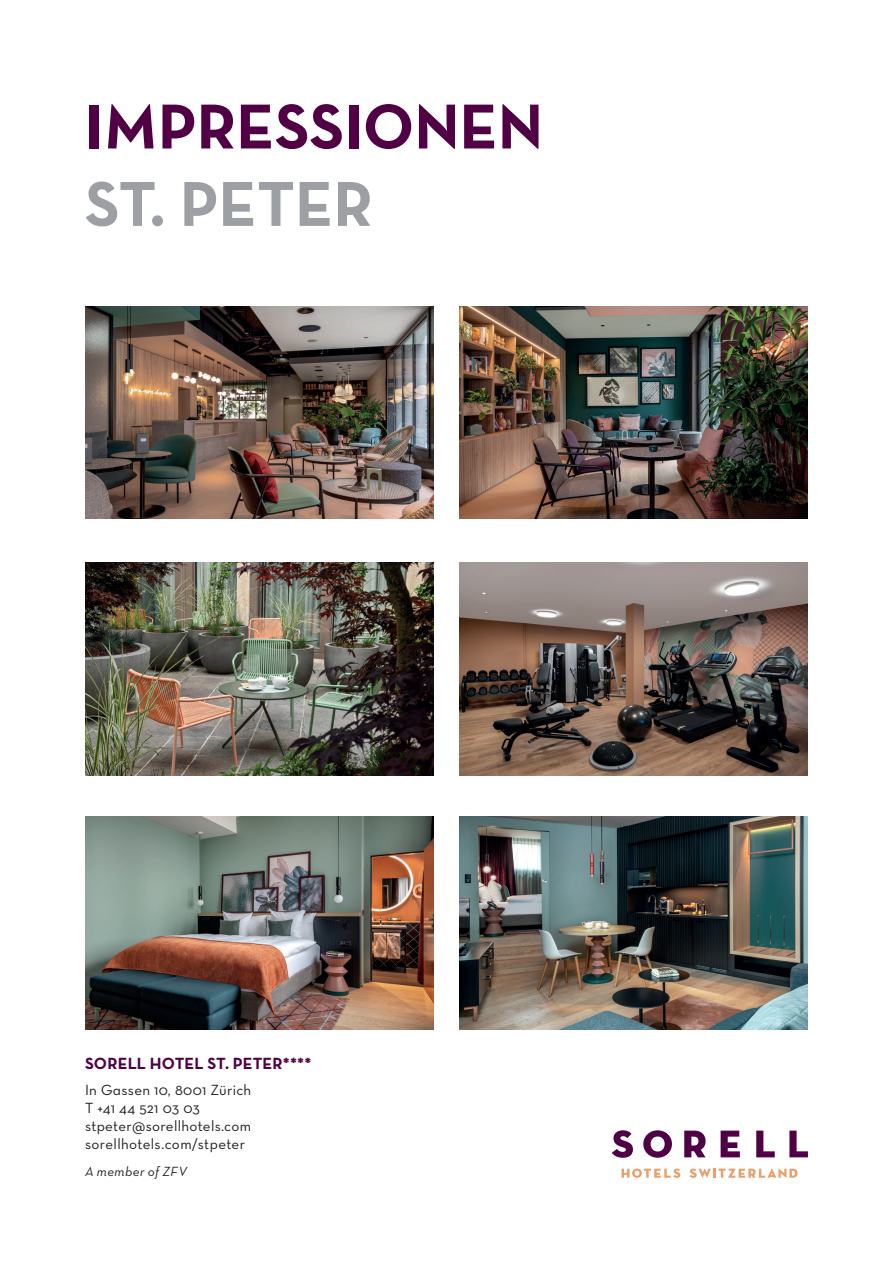
<style>
.page{position:relative;width:893px;height:1263px;background:#fff}
.page>*{position:absolute;margin:0;border:0;box-sizing:border-box;transform-origin:0 0}
.t1{font:64.5px "Neutraface Text Bold Alt";color:#510045}
.t2{font:64.5px "Neutraface Text Bold Alt";color:#9ca0a4}
.t3{font:700 16.5px "Neutraface Text";letter-spacing:.005em;color:#510045}
.t4{font:15px/18px "Neutraface Text Book Alt";letter-spacing:.02em;color:#231f20}
.t5{font:13.5px "Neutraface Text Book Italic Alt";letter-spacing:.03em;color:#231f20}
</style>
<div class="page">
<img style="left:85px;top:562px;width:349px;height:213px">
<img style="left:85px;top:306px;width:349px;height:213px">
<img style="left:459px;top:306px;width:349px;height:213px">
<img style="left:459px;top:562px;width:349px;height:213px">
<img style="left:85px;top:816px;width:349px;height:213px">
<img style="left:459px;top:816px;width:349px;height:213px">
<svg style="left:622px;top:1168px;width:58px;height:10px"></svg>
<svg style="left:689px;top:1168px;width:108px;height:10px"></svg>
<svg style="left:612px;top:1130px;width:21px;height:28px"></svg>
<svg style="left:643px;top:1130px;width:29px;height:28px"></svg>
<svg style="left:684px;top:1130px;width:22px;height:27px"></svg>
<svg style="left:721px;top:1130px;width:19px;height:27px"></svg>
<svg style="left:756px;top:1130px;width:19px;height:27px"></svg>
<svg style="left:789px;top:1130px;width:19px;height:27px"></svg>
<h1 class="t1" style="left:85px;top:85px;width:460px">IMPRESSIONEN</h1>
<h1 class="t2" style="left:85px;top:162px;width:289px">ST. PETER</h1>
<p class="t3" style="left:85px;top:1052px;width:228px">SORELL HOTEL ST. PETER****</p>
<p class="t4" style="left:85px;top:1081px;width:168px">In Gassen 10, 8001 Zürich<br>T +41 44 521 03 03 stpeter@sorellhotels.com sorellhotels.com/stpeter</p>
<p class="t5" style="left:85px;top:1163px;width:104px">A member of ZFV</p>
</div>
